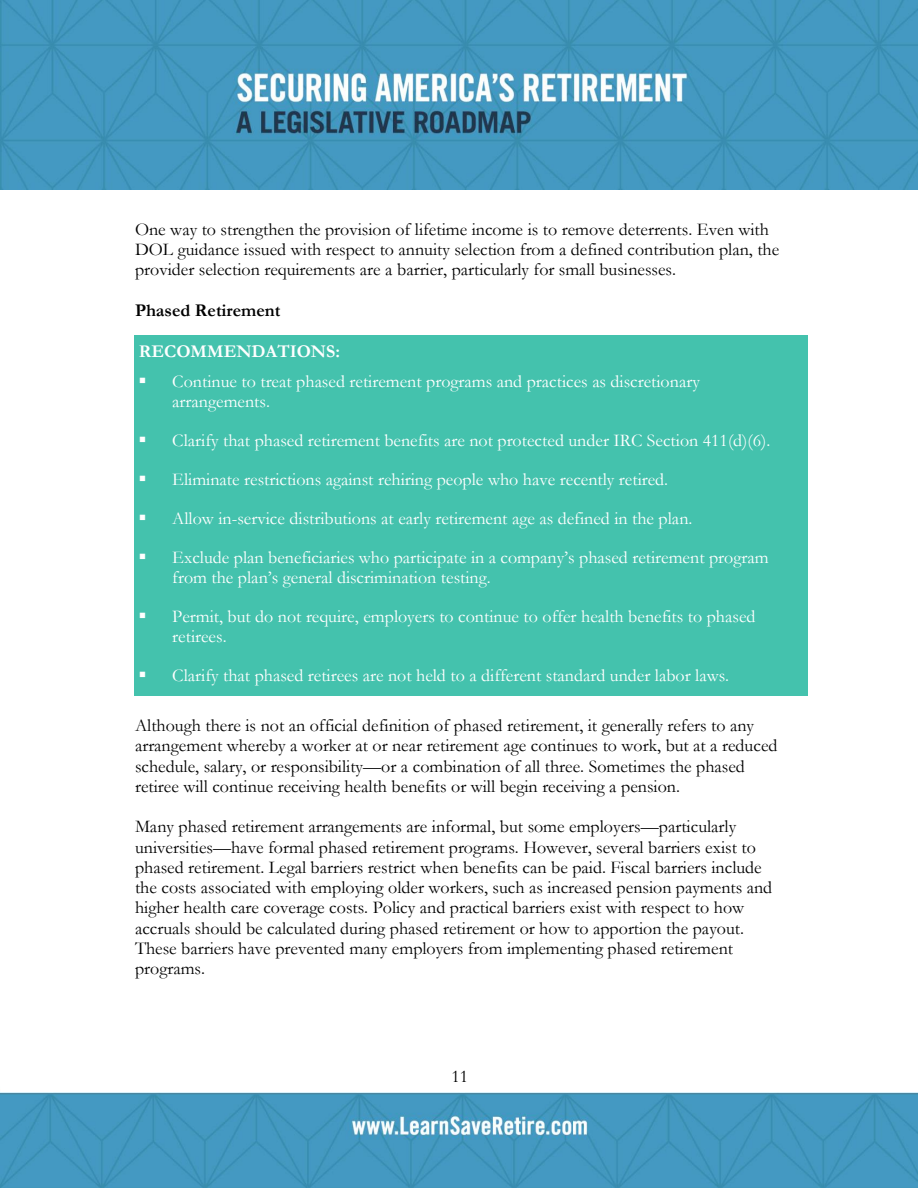
<style>
.page{position:relative;width:918px;height:1188px;background:#fff}
.page>*{position:absolute;margin:0;border:0;box-sizing:border-box;transform-origin:0 0}
.t1{font:18px/20.2px "Garamond";color:#000}
.t2{font:18px/20.1px "Garamond";color:#fff}
.t3{font:700 18px "Garamond";color:#000}
.t4{font:700 18px "Garamond";color:#fff}
</style>
<div class="page">
<img style="left:0;top:0;width:918px;height:190px">
<img style="left:0;top:1092px;width:918px;height:96px">
<div style="left:134px;top:335px;width:673px;height:361px;background:#44c2ad"></div>
<p class="t1" style="left:135px;top:219px;width:646px">One way to strengthen the provision of lifetime income is to remove deterrents. Even with<br>DOL guidance issued with respect to annuity selection from a defined contribution plan, the provider selection requirements are a barrier, particularly for small businesses.</p>
<p class="t3" style="left:135px;top:300px;width:147px">Phased Retirement</p>
<p class="t4" style="left:139px;top:341px;width:203px">RECOMMENDATIONS:</p>
<p class="t2" style="left:172px;top:371px;width:529px;text-indent:-34px">▪ Continue to treat phased retirement programs and practices as discretionary arrangements.</p>
<p class="t2" style="left:138px;top:431px;width:633px">▪ Clarify that phased retirement benefits are not protected under IRC Section 411(d)(6).</p>
<p class="t2" style="left:138px;top:470px;width:531px">▪ Eliminate restrictions against rehiring people who have recently retired.</p>
<p class="t2" style="left:138px;top:508px;width:556px">▪ Allow in-service distributions at early retirement age as defined in the plan.</p>
<p class="t2" style="left:172px;top:547px;width:598px;text-indent:-34px">▪ Exclude plan beneficiaries who participate in a company’s phased retirement program from the plan’s general discrimination testing.</p>
<p class="t2" style="left:172px;top:606px;width:585px;text-indent:-34px">▪ Permit, but do not require, employers to continue to offer health benefits to phased retirees.</p>
<p class="t2" style="left:138px;top:666px;width:592px">▪ Clarify that phased retirees are not held to a different standard under labor laws.</p>
<p class="t1" style="left:135px;top:716px;width:644px">Although there is not an official definition of phased retirement, it generally refers to any arrangement whereby a worker at or near retirement age continues to work, but at a reduced schedule, salary, or responsibility—or a combination of all three. Sometimes the phased retiree will continue receiving health benefits or will begin receiving a pension.</p>
<p class="t1" style="left:135px;top:817px;width:639px">Many phased retirement arrangements are informal, but some employers—particularly universities—have formal phased retirement programs. However, several barriers exist to phased retirement. Legal barriers restrict when benefits can be paid. Fiscal barriers include the costs associated with employing older workers, such as increased pension payments and higher health care coverage costs. Policy and practical barriers exist with respect to how accruals should be calculated during phased retirement or how to apportion the payout.<br>These barriers have prevented many employers from implementing phased retirement programs.</p>
<p class="t1" style="left:451px;top:1067px;width:18px">11</p>
</div>
